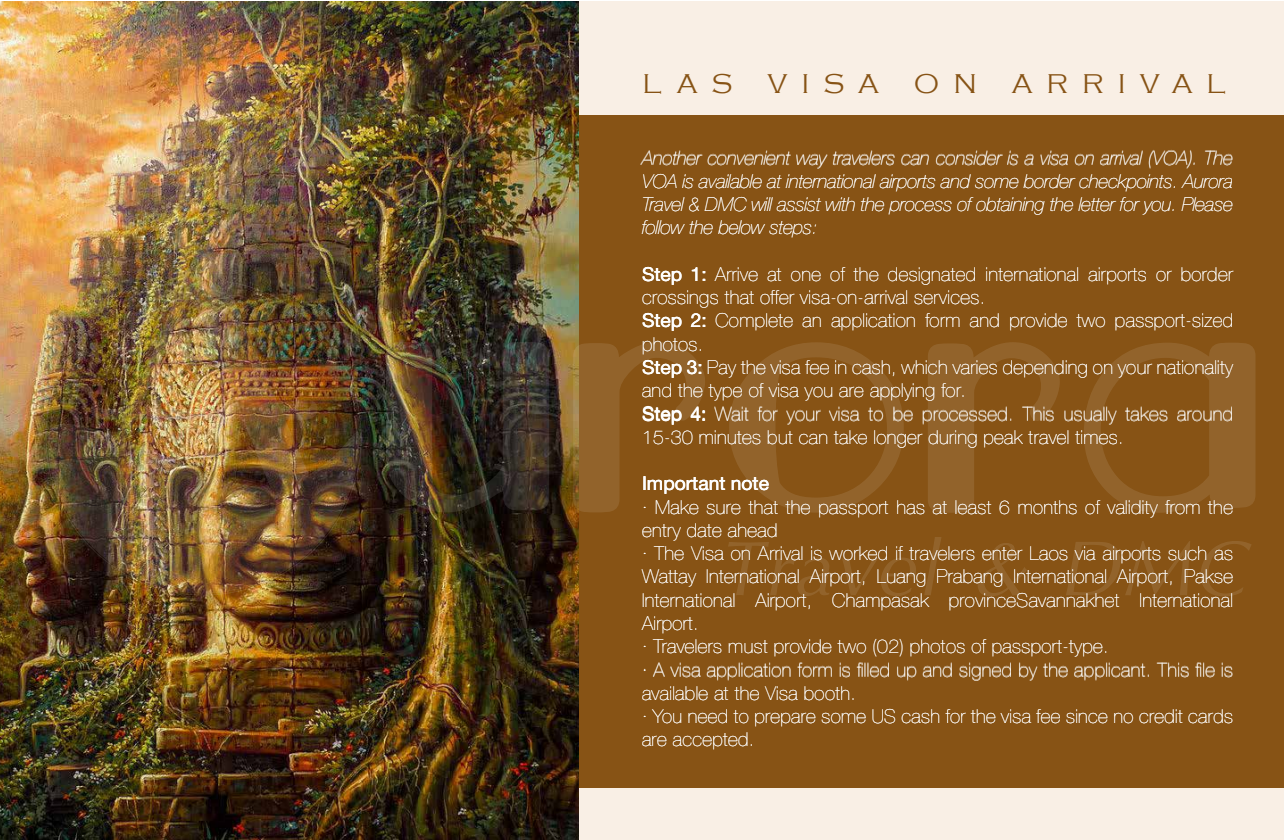
<style>
.page{position:relative;width:1284px;height:840px;background:#fff}
.page>*{position:absolute;margin:0;border:0;box-sizing:border-box;transform-origin:0 0}
.t1{font:300 28px "Copperplate Gothic";letter-spacing:.5em;color:#875315}
.t2{font:200 19.25px/23.3px "Helvetica Neue";letter-spacing:.02em;color:#fff}
.t3{font:italic 200 19.25px/23.3px "Helvetica Neue";color:#fff;text-align:justify}
.t4{font:19.25px "Helvetica Neue";color:#fff}
.s1{font-weight:400}
</style>
<div class="page">
<div style="left:579px;top:2px;width:704px;height:838px;background:#f9efe5"></div>
<div style="left:579px;top:115px;width:704px;height:672px;background:#875315"></div>
<img style="left:0;top:2px;width:579px;height:838px">
<img style="left:45px;top:279px;width:316px;height:317px">
<img style="left:86px;top:244px;width:235px;height:267px">
<img style="left:386px;top:342px;width:163px;height:170px">
<svg style="left:573px;top:342px;width:132px;height:170px"></svg>
<svg style="left:729px;top:342px;width:174px;height:171px"></svg>
<svg style="left:928px;top:342px;width:132px;height:171px"></svg>
<svg style="left:1084px;top:343px;width:171px;height:170px"></svg>
<svg style="left:728px;top:542px;width:101px;height:54px"></svg>
<svg style="left:842px;top:558px;width:73px;height:38px"></svg>
<svg style="left:924px;top:537px;width:17px;height:58px"></svg>
<svg style="left:978px;top:543px;width:48px;height:53px"></svg>
<svg style="left:1066px;top:541px;width:123px;height:54px"></svg>
<svg style="left:1201px;top:541px;width:50px;height:55px"></svg>
<h1 class="t1" style="left:642px;top:69px;width:91px">LAS</h1>
<h1 class="t1" style="left:767px;top:69px;width:211px">VISA ON</h1>
<h1 class="t1" style="left:1011px;top:69px;width:215px">ARRIVAL</h1>
<p class="t3" style="left:642px;top:145px;width:592px">Another convenient way travelers can consider is a visa on arrival (VOA). The VOA is available at international airports and some border checkpoints. Aurora Travel &amp; DMC will assist with the process of obtaining the letter for you. Please follow the below steps:</p>
<p class="t2" style="left:642px;top:262px;width:592px"><span class="s1">Step 1:</span> Arrive at one of the designated international airports or border crossings that offer visa-on-arrival services.<br><span class="s1">Step 2:</span> Complete an application form and provide two passport-sized photos.<br><span class="s1">Step 3:</span> Pay the visa fee in cash, which varies depending on your nationality and the type of visa you are applying for.<br><span class="s1">Step 4:</span> Wait for your visa to be processed. This usually takes around 15-30 minutes but can take longer during peak travel times.</p>
<p class="t4" style="left:642px;top:470px;width:128px">Important note</p>
<p class="t2" style="left:642px;top:494px;width:592px">· Make sure that the passport has at least 6 months of validity from the entry date ahead<br>· The Visa on Arrival is worked if travelers enter Laos via airports such as Wattay International Airport, Luang Prabang International Airport, Pakse International Airport, Champasak provinceSavannakhet International Airport.<br>· Travelers must provide two (02) photos of passport-type.<br>· A visa application form is filled up and signed by the applicant. This file is available at the Visa booth.<br>· You need to prepare some US cash for the visa fee since no credit cards are accepted.</p>
</div>
